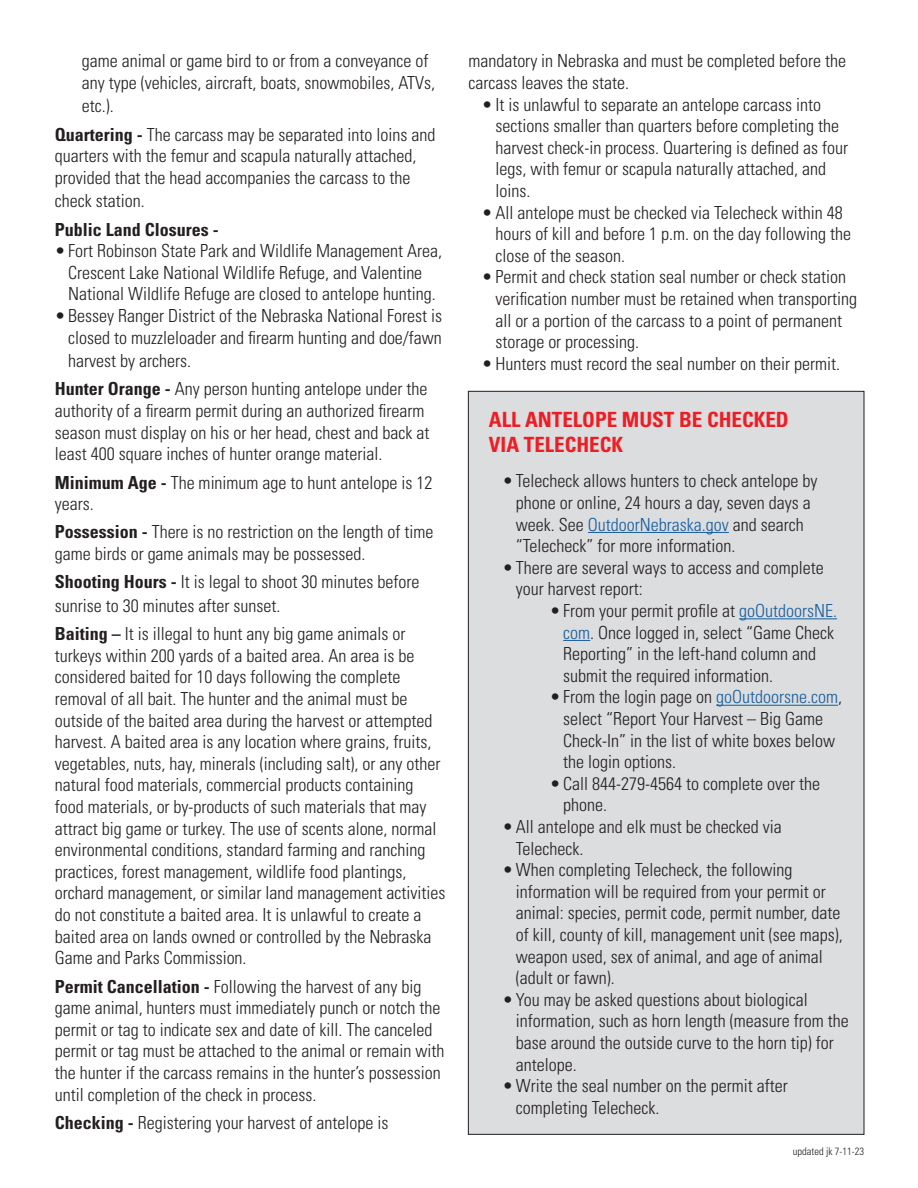
<style>
.page{position:relative;width:918px;height:1188px;background:#fff}
.page>*{position:absolute;margin:0;border:0;box-sizing:border-box;transform-origin:0 0}
.t1{font:700 condensed 21px "Univers LT Std";color:#ee1d23}
.Pa4{font:300 condensed 18px/21.6px "Univers LT Std";color:#231f20}
.t2{font:700 condensed 18px "Univers LT Std";color:#231f20}
.t3{font:300 condensed 10.5px "Univers LT Std";color:#231f20}
.s1{font-weight:700}
.s2{color:#175d9e}
</style>
<div class="page">
<div style="left:468px;top:391px;width:396px;height:743px;background:#dcdddf"></div>
<hr style="left:588px;top:532px;width:141px;height:1px;background:#175d9e">
<hr style="left:739px;top:618px;width:98px;height:1px;background:#175d9e">
<svg style="left:563px;top:640px;width:27px;height:1px"></svg>
<hr style="left:716px;top:705px;width:122px;height:1px;background:#175d9e">
<p class="Pa4" style="left:82px;top:50px;width:355px">game animal or game bird to or from a conveyance of any type (vehicles, aircraft, boats, snowmobiles, ATVs,</p>
<p class="Pa4" style="left:82px;top:95px;width:33px">etc.).</p>
<p class="Pa4" style="left:55px;top:124px;width:382px"><span class="s1">Quartering -</span> The carcass may be separated into loins and quarters with the femur and scapula naturally attached, provided that the head accompanies the carcass to the</p>
<p class="Pa4" style="left:55px;top:190px;width:91px">check station.</p>
<p class="t2" style="left:55px;top:218px;width:165px">Public Land Closures -</p>
<p class="Pa4" style="left:55px;top:240px;width:389px;text-align:center">•Fort Robinson State Park and Wildlife Management Area,<br>Crescent Lake National Wildlife Refuge, and Valentine<br>National Wildlife Refuge are closed to antelope hunting.</p>
<p class="Pa4" style="left:55px;top:305px;width:389px;text-align:right">•Bessey Ranger District of the Nebraska National Forest is closed to muzzleloader and firearm hunting and doe/fawn</p>
<p class="Pa4" style="left:68px;top:350px;width:124px">harvest by archers.</p>
<p class="Pa4" style="left:55px;top:378px;width:376px"><span class="s1">Hunter Orange -</span> Any person hunting antelope under the authority of a firearm permit during an authorized firearm season must display on his or her head, chest and back at least 400 square inches of hunter orange material.</p>
<p class="Pa4" style="left:55px;top:471px;width:379px"><span class="s1">Minimum Age -</span> The minimum age to hunt antelope is 12 years.</p>
<p class="Pa4" style="left:55px;top:521px;width:380px"><span class="s1">Possession -</span> There is no restriction on the length of time game birds or game animals may be possessed.</p>
<p class="Pa4" style="left:55px;top:570px;width:366px;line-height:23.4px"><span class="s1">Shooting Hours -</span> It is legal to shoot 30 minutes before sunrise to 30 minutes after sunset.</p>
<p class="Pa4" style="left:55px;top:623px;width:392px"><span class="s1">Baiting –</span> It is illegal to hunt any big game animals or turkeys within 200 yards of a baited area. An area is be considered baited for 10 days following the complete removal of all bait. The hunter and the animal must be outside of the baited area during the harvest or attempted harvest. A baited area is any location where grains, fruits, vegetables, nuts, hay, minerals (including salt), or any other natural food materials, commercial products containing food materials, or by-products of such materials that may attract big game or turkey. The use of scents alone, normal environmental conditions, standard farming and ranching practices, forest management, wildlife food plantings, orchard management, or similar land management activities do not constitute a baited area. It is unlawful to create a baited area on lands owned or controlled by the Nebraska Game and Parks Commission.</p>
<p class="Pa4" style="left:55px;top:975px;width:391px"><span class="s1">Permit Cancellation -</span> Following the harvest of any big game animal, hunters must immediately punch or notch the permit or tag to indicate sex and date of kill. The canceled permit or tag must be attached to the animal or remain with the hunter if the carcass remains in the hunter’s possession until completion of the check in process.</p>
<p class="Pa4" style="left:55px;top:1112px;width:335px"><span class="s1">Checking -</span> Registering your harvest of antelope is</p>
<p class="Pa4" style="left:468px;top:50px;width:379px">mandatory in Nebraska and must be completed before the carcass leaves the state.</p>
<p class="Pa4" style="left:495px;top:93px;width:354px;text-indent:-14px">•It is unlawful to separate an antelope carcass into sections smaller than quarters before completing the harvest check-in process. Quartering is defined as four legs, with femur or scapula naturally attached, and loins.</p>
<p class="Pa4" style="left:495px;top:201px;width:357px;text-indent:-14px">•All antelope must be checked via Telecheck within 48 hours of kill and before 1 p.m. on the day following the close of the season.</p>
<p class="Pa4" style="left:495px;top:266px;width:363px;text-indent:-14px">•Permit and check station seal number or check station verification number must be retained when transporting all or a portion of the carcass to a point of permanent storage or processing.</p>
<p class="Pa4" style="left:482px;top:353px;width:360px">•Hunters must record the seal number on their permit.</p>
<p class="t1" style="left:489px;top:407px;width:301px">ALL ANTELOPE MUST BE CHECKED</p>
<p class="t1" style="left:489px;top:432px;width:136px">VIA TELECHECK</p>
<p class="Pa4" style="left:516px;top:470px;width:303px;text-indent:-14px">•Telecheck allows hunters to check antelope by phone or online, 24 hours a day, seven days a week. See <span class="s2">OutdoorNebraska.gov</span> and search “Telecheck” for more information.</p>
<p class="Pa4" style="left:516px;top:557px;width:309px;text-indent:-14px">•There are several ways to access and complete your harvest report:</p>
<p class="Pa4" style="left:563px;top:600px;width:275px;text-indent:-14px">•From your permit profile at <span class="s2">goOutdoorsNE. com</span>. Once logged in, select “Game Check Reporting” in the left-hand column and submit the required information.</p>
<p class="Pa4" style="left:563px;top:686px;width:280px;text-indent:-14px">•From the login page on <span class="s2">goOutdoorsne.com</span>, select “Report Your Harvest – Big Game Check-In” in the list of white boxes below the login options.</p>
<p class="Pa4" style="left:563px;top:773px;width:258px;text-indent:-14px">•Call 844-279-4564 to complete over the phone.</p>
<p class="Pa4" style="left:516px;top:816px;width:267px;text-indent:-14px">•All antelope and elk must be checked via<br>Telecheck.</p>
<p class="Pa4" style="left:516px;top:859px;width:328px;text-indent:-14px">• When completing Telecheck, the following information will be required from your permit or animal: species, permit code, permit number, date of kill, county of kill, management unit (see maps), weapon used, sex of animal, and age of animal (adult or fawn).</p>
<p class="Pa4" style="left:516px;top:989px;width:334px;text-indent:-14px">•You may be asked questions about biological information, such as horn length (measure from the base around the outside curve to the horn tip) for antelope.</p>
<p class="Pa4" style="left:516px;top:1075px;width:273px;text-indent:-14px">• Write the seal number on the permit after completing Telecheck.</p>
<p class="t3" style="left:793px;top:1145px;width:73px">updated jk 7-11-23</p>
</div>
